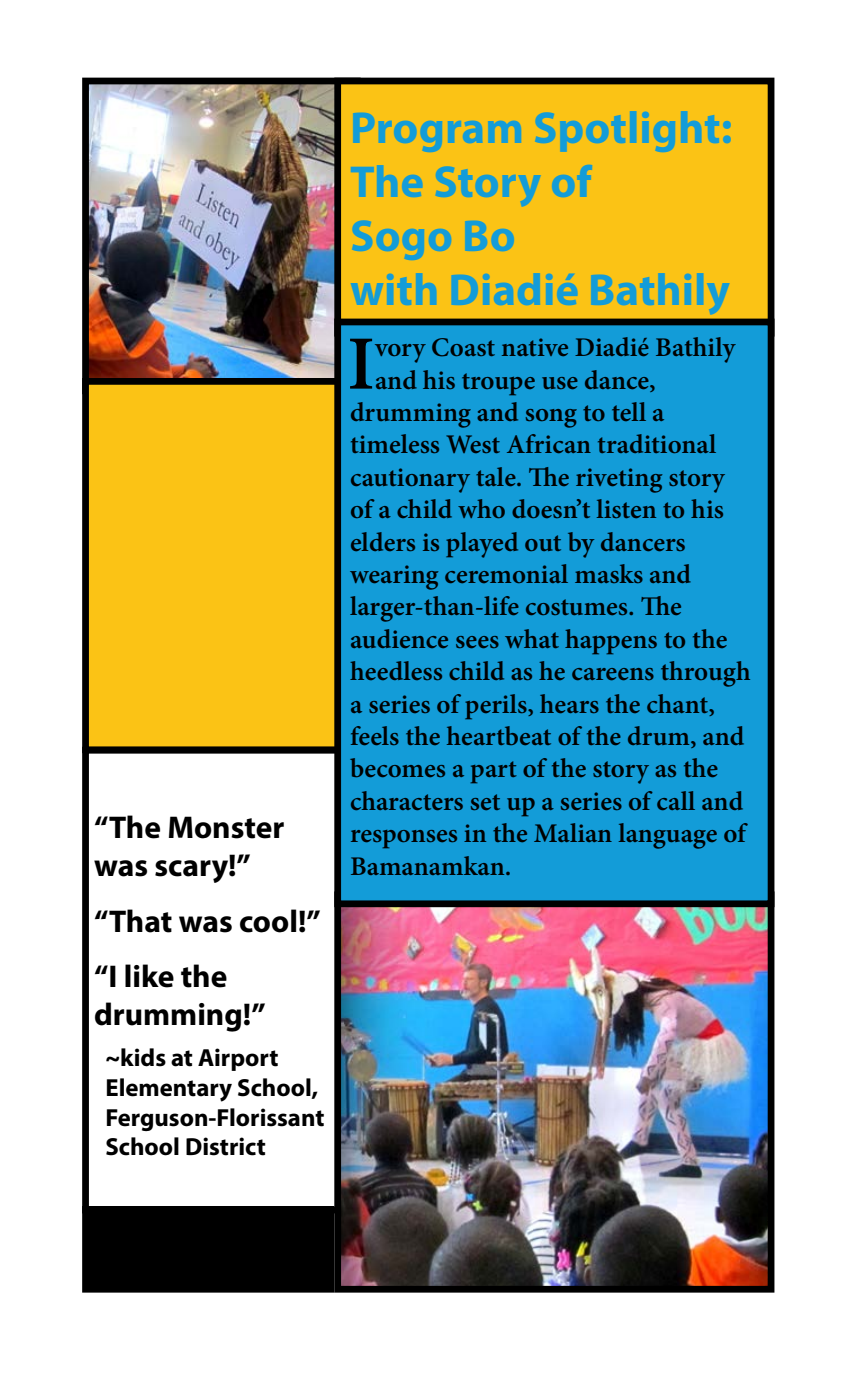
<style>
.page{position:relative;width:851px;height:1377px;background:#fff}
.page>*{position:absolute;margin:0;border:0;box-sizing:border-box;transform-origin:0 0}
.t1{font:600 76.95px "Minion Pro";color:#000}
.t2{font:700 45px/54px "Myriad Pro";color:#139cd8}
.t3{font:700 31.5px/37.8px "Myriad Pro";color:#000}
.t4{font:600 27px "Minion Pro";color:#000}
.t5{font:700 24.75px/29.7px "Myriad Pro";color:#000}
</style>
<div class="page">
<div style="left:82px;top:747px;width:267px;height:466px;border:7px solid #000"></div>
<img style="left:90px;top:86px;width:244px;height:292px">
<div style="left:82px;top:78px;width:278px;height:316px;border:7px solid #000"></div>
<div style="left:338px;top:81px;width:433px;height:252px;background:#fbc315"></div>
<div style="left:334px;top:78px;width:440px;height:259px;border:7px solid #000"></div>
<img style="left:342px;top:907px;width:424px;height:378px">
<div style="left:334px;top:891px;width:440px;height:402px;border:7px solid #000"></div>
<div style="left:86px;top:381px;width:298px;height:369px;background:#fbc315"></div>
<div style="left:82px;top:378px;width:305px;height:375px;border:7px solid #000"></div>
<div style="left:86px;top:1209px;width:245px;height:80px;background:#000"></div>
<div style="left:82px;top:1206px;width:252px;height:87px;border:7px solid #000"></div>
<div style="left:338px;top:322px;width:433px;height:582px;background:#139cd8"></div>
<div style="left:334px;top:319px;width:440px;height:588px;border:7px solid #000"></div>
<p class="t3" style="left:94px;top:808px;width:192px">“The Monster was scary!”</p>
<p class="t3" style="left:94px;top:892px;width:228px;line-height:55.8px">“That was cool!” “I like the</p>
<p class="t3" style="left:94px;top:995px;width:173px">drumming!”</p>
<p class="t5" style="left:105px;top:1042px;width:221px">~kids at Airport<br>Elementary School,<br>Ferguson-Florissant<br>School District</p>
<h2 class="t2" style="left:350px;top:99px;width:384px">Program Spotlight:<br>The Story of<br>Sogo Bo<br>with Diadié Bathily</h2>
<h1 class="t1" style="left:347px;top:311px;width:29px">I</h1>
<p class="t4" style="left:375px;top:329px;width:361px">vory Coast native Diadié Bathily</p>
<p class="t4" style="left:375px;top:361px;width:282px">and his troupe use dance,</p>
<p class="t4" style="left:350px;top:394px;width:316px">drumming and song to tell a</p>
<p class="t4" style="left:350px;top:426px;width:368px">timeless West African traditional</p>
<p class="t4" style="left:350px;top:459px;width:376px">cautionary tale. The riveting story</p>
<p class="t4" style="left:350px;top:491px;width:375px">of a child who doesn’t listen to his</p>
<p class="t4" style="left:350px;top:523px;width:337px">elders is played out by dancers</p>
<p class="t4" style="left:350px;top:556px;width:342px">wearing ceremonial masks and</p>
<p class="t4" style="left:350px;top:588px;width:333px">larger-than-life costumes. The</p>
<p class="t4" style="left:350px;top:621px;width:379px">audience sees what happens to the</p>
<p class="t4" style="left:350px;top:653px;width:402px">heedless child as he careens through</p>
<p class="t4" style="left:350px;top:685px;width:366px">a series of perils, hears the chant,</p>
<p class="t4" style="left:350px;top:718px;width:396px">feels the heartbeat of the drum, and</p>
<p class="t4" style="left:350px;top:750px;width:370px">becomes a part of the story as the</p>
<p class="t4" style="left:350px;top:783px;width:394px">characters set up a series of call and</p>
<p class="t4" style="left:350px;top:815px;width:397px">responses in the Malian language of</p>
<p class="t4" style="left:350px;top:847px;width:163px">Bamanamkan.</p>
</div>
